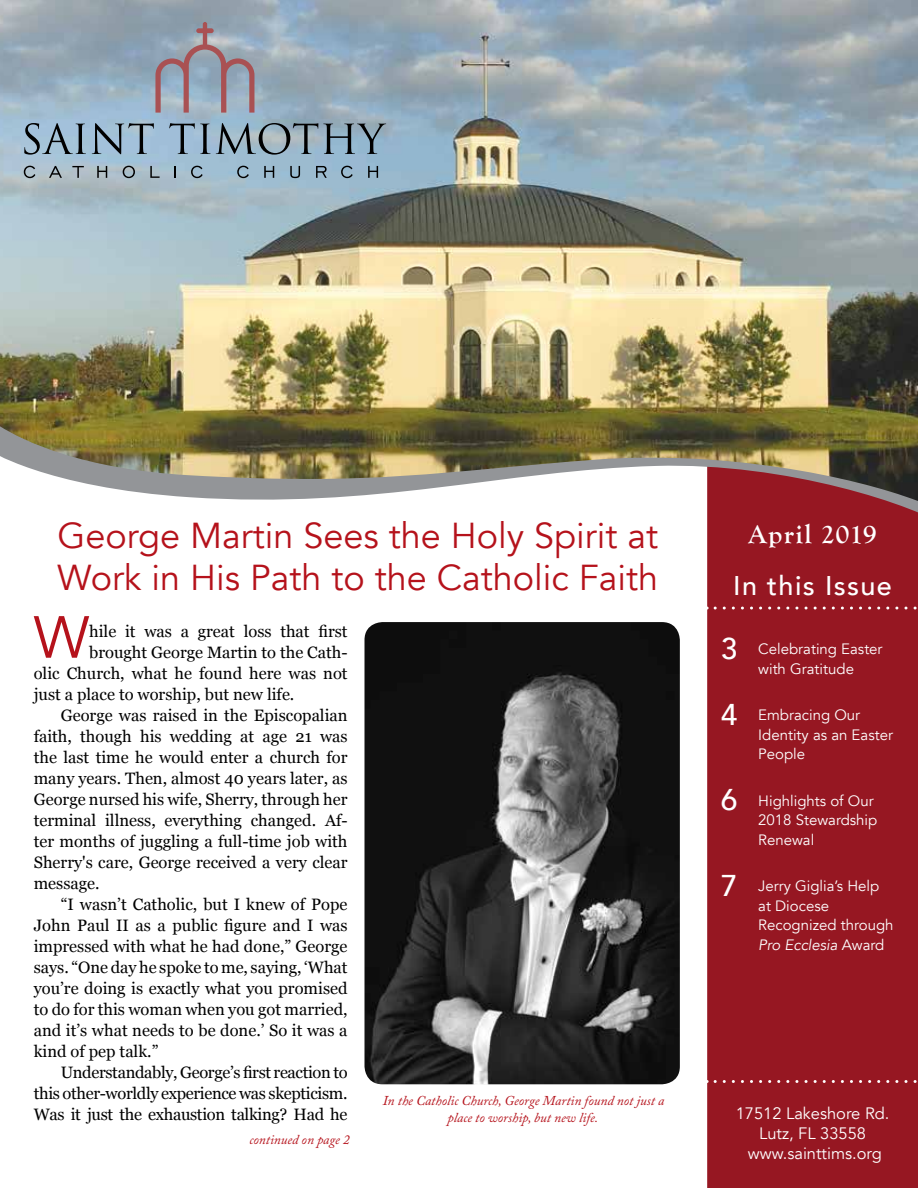
<style>
.page{position:relative;width:918px;height:1188px;background:#fff}
.page>*{position:absolute;margin:0;border:0;box-sizing:border-box;transform-origin:0 0}
.t1{font:58.8px "Avenir";color:#b5121b}
.t2{font:36px/42px "Avenir";color:#b5121b}
.t3{font:500 27px "Avenir";letter-spacing:.05em;color:#fff}
.t4{font:700 27px "Goudy Old Style T";letter-spacing:.05em;color:#fff}
.t5{font:16.5px "Georgia";color:#000}
.t6{font:16.5px "Georgia";letter-spacing:-.02em;color:#000}
.t7{font:16.5px/19.8px "Avenir";color:#fff;text-align:center}
.t8{font:15px/19.5px "Avenir";color:#fff}
.t9{font:italic 13.5px/16.5px "Adobe Caslon Pro";color:#b5121b;text-align:center}
.s1{font-weight:500;font-size:30px}
.s2{font-style:italic}
</style>
<div class="page">
<div style="left:707px;top:529px;width:211px;height:659px;background:#961722"></div>
<div style="left:707px;top:501px;width:211px;height:28px;background:#961722"></div>
<img style="left:0;top:0;width:918px;height:501px">
<svg style="left:24px;top:123px;width:62px;height:32px;background:#7f96a8"></svg>
<svg style="left:92px;top:123px;width:62px;height:31px;background:#8097aa"></svg>
<svg style="left:169px;top:123px;width:217px;height:32px;background:#7e93a2"></svg>
<svg style="left:24px;top:166px;width:11px;height:12px"></svg>
<svg style="left:49px;top:166px;width:13px;height:12px"></svg>
<svg style="left:72px;top:166px;width:12px;height:12px"></svg>
<svg style="left:97px;top:166px;width:10px;height:12px"></svg>
<svg style="left:123px;top:166px;width:12px;height:12px"></svg>
<svg style="left:150px;top:166px;width:10px;height:12px"></svg>
<svg style="left:174px;top:166px;width:2px;height:12px"></svg>
<svg style="left:191px;top:166px;width:12px;height:12px"></svg>
<svg style="left:237px;top:166px;width:12px;height:12px"></svg>
<svg style="left:264px;top:166px;width:10px;height:12px"></svg>
<svg style="left:290px;top:166px;width:10px;height:12px"></svg>
<svg style="left:316px;top:166px;width:11px;height:12px"></svg>
<svg style="left:341px;top:166px;width:12px;height:12px"></svg>
<svg style="left:368px;top:166px;width:10px;height:12px"></svg>
<svg style="left:155px;top:22px;width:99px;height:91px;background:#9b9ba9"></svg>
<svg style="left:715px;top:607px;width:203px;height:3px"></svg>
<svg style="left:715px;top:1080px;width:203px;height:3px"></svg>
<img style="left:364px;top:622px;width:316px;height:462px">
<h2 class="t2" style="left:57px;top:515px;width:602px">George Martin Sees the Holy Spirit at<br>Work in His Path to the Catholic Faith</h2>
<h3 class="t4" style="left:748px;top:519px;width:130px">April 2019</h3>
<h3 class="t3" style="left:733px;top:562px;width:160px">In this Issue</h3>
<h1 class="t1" style="left:34px;top:602px;width:57px">W</h1>
<p class="t5" style="left:89px;top:622px;width:260px">hile it was a great loss that first</p>
<p class="t5" style="left:89px;top:643px;width:260px">brought George Martin to the Cath-</p>
<p class="t5" style="left:34px;top:664px;width:315px">olic Church, what he found here was not</p>
<p class="t5" style="left:34px;top:685px;width:262px">just a place to worship, but new life.</p>
<p class="t5" style="left:61px;top:706px;width:288px">George was raised in the Episcopalian</p>
<p class="t5" style="left:34px;top:727px;width:315px">faith, though his wedding at age 21 was</p>
<p class="t5" style="left:34px;top:748px;width:315px">the last time he would enter a church for</p>
<p class="t5" style="left:34px;top:769px;width:315px">many years. Then, almost 40 years later, as</p>
<p class="t5" style="left:34px;top:790px;width:315px">George nursed his wife, Sherry, through her</p>
<p class="t5" style="left:34px;top:811px;width:315px">terminal illness, everything changed. Af-</p>
<p class="t5" style="left:34px;top:832px;width:315px">ter months of juggling a full-time job with</p>
<p class="t5" style="left:34px;top:853px;width:315px">Sherry's care, George received a very clear</p>
<p class="t5" style="left:34px;top:874px;width:67px">message.</p>
<p class="t5" style="left:61px;top:895px;width:288px">“I wasn’t Catholic, but I knew of Pope</p>
<p class="t5" style="left:34px;top:916px;width:315px">John Paul II as a public figure and I was</p>
<p class="t5" style="left:34px;top:937px;width:315px">impressed with what he had done,” George</p>
<p class="t5" style="left:34px;top:958px;width:315px">says. “One day he spoke to me, saying, ‘What</p>
<p class="t5" style="left:34px;top:979px;width:315px">you’re doing is exactly what you promised</p>
<p class="t5" style="left:34px;top:1000px;width:315px">to do for this woman when you got married,</p>
<p class="t5" style="left:34px;top:1021px;width:315px">and it’s what needs to be done.’ So it was a</p>
<p class="t5" style="left:34px;top:1042px;width:126px">kind of pep talk.”</p>
<p class="t6" style="left:61px;top:1063px;width:288px">Understandably, George’s first reaction to</p>
<p class="t6" style="left:34px;top:1084px;width:315px">this other-worldly experience was skepticism.</p>
<p class="t6" style="left:34px;top:1105px;width:315px">Was it just the exhaustion talking? Had he</p>
<p class="t9" style="left:249px;top:1131px;width:102px">continued on page 2</p>
<p class="t9" style="left:383px;top:1092px;width:283px">In the Catholic Church, George Martin found not just a place to worship, but new life.</p>
<p class="t8" style="left:721px;top:640px;width:163px;text-align:center"><span class="s1">3</span> Celebrating Easter with Gratitude</p>
<p class="t8" style="left:758px;top:706px;width:136px;text-indent:-38px"><span class="s1">4</span> Embracing Our<br>Identity as an Easter<br>People</p>
<p class="t8" style="left:758px;top:791px;width:121px;text-indent:-38px"><span class="s1">6</span> Highlights of Our<br>2018 Stewardship<br>Renewal</p>
<p class="t8" style="left:758px;top:877px;width:137px;text-indent:-38px"><span class="s1">7</span> Jerry Giglia’s Help at Diocese<br>Recognized through<br><span class="s2">Pro Ecclesia</span> Award</p>
<p class="t7" style="left:736px;top:1104px;width:155px">17512 Lakeshore Rd.<br>Lutz, FL 33558 www.sainttims.org</p>
</div>
